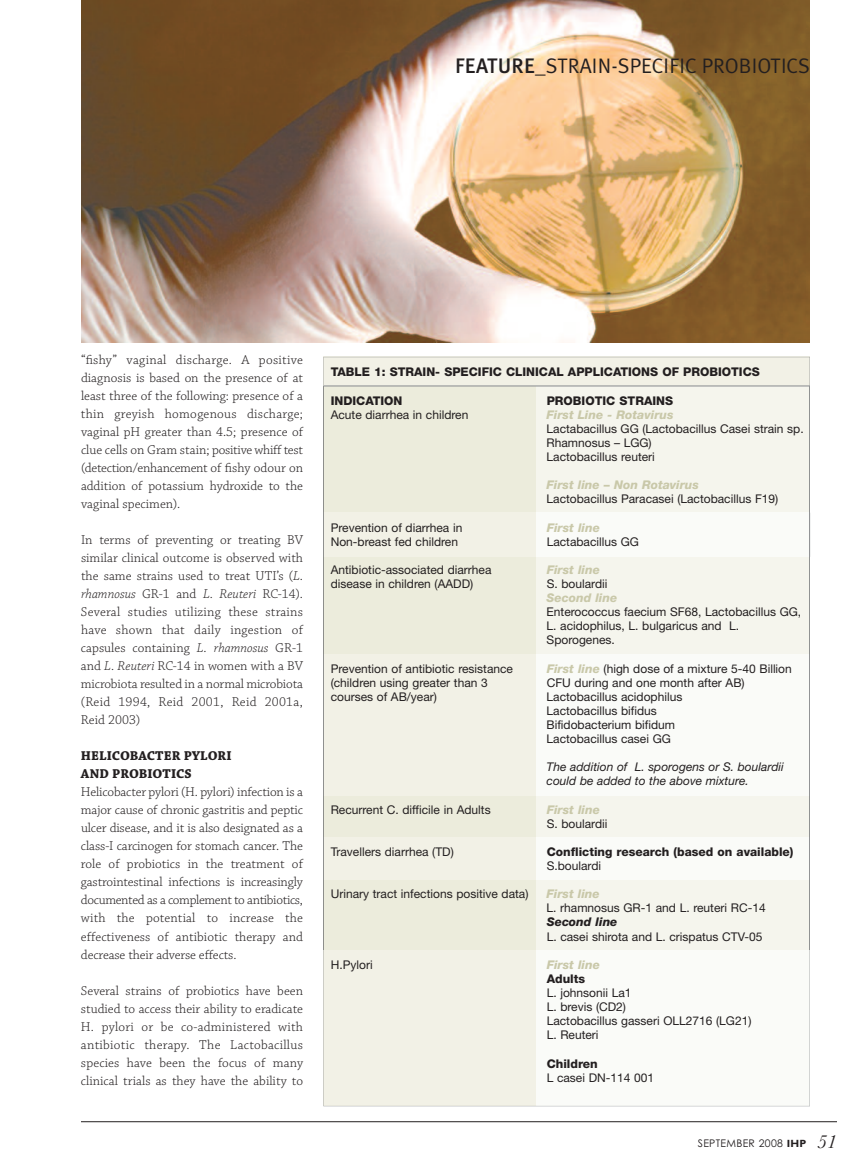
<style>
.page{position:relative;width:864px;height:1175px;background:#fff}
.page>*{position:absolute;margin:0;border:0;box-sizing:border-box;transform-origin:0 0}
.t1{font:21px "Meta Plus Normal";color:#231f20}
.t2{font:300 13.5px/18px "Chaparral Pro";color:#231f20;text-align:justify}
.t3{font:700 13.5px/18px "Chaparral Pro";color:#231f20}
.t4{font:12px/14.1px "Helvetica Neue";color:#231f20}
.t5{font:800 12px "Helvetica Neue";color:#231f20}
.t6{font:italic 800 12px "Helvetica Neue";color:#c9c8a9}
.t7{font:italic 12px/14.1px "Helvetica Neue";color:#231f20}
.t8{font:italic 800 12px "Helvetica Neue";color:#231f20}
.t9{font:10.5px "Century Gothic";letter-spacing:.03em;color:#231f20}
.s1{font-family:"Meta Plus";font-weight:500}
.s2{font-style:italic}
.s3{font-weight:800;font-style:italic;color:#c9c8a9}
.s4{font-family:"Gill Sans";font-weight:700}
.s5{font-family:"Baskerville";font-style:italic;font-size:19.5px}
</style>
<div class="page">
<img style="left:81px;top:0;width:729px;height:342px">
<hr style="left:81px;top:1121px;width:756px;height:1px;background:#231f20">
<div style="left:323px;top:386px;width:214px;height:126px;background:#ececdc"></div>
<div style="left:537px;top:386px;width:273px;height:126px;background:#f5f5ed"></div>
<svg style="left:323px;top:512px;width:487px;height:594px;fill:#f5f5ed"></svg>
<hr style="left:323px;top:386px;width:1px;height:126px;background:#8d8e8b">
<hr style="left:810px;top:386px;width:1px;height:126px;background:#909292">
<div style="left:323px;top:357px;width:487px;height:29px;background:#f2f1e6"></div>
<hr style="left:323px;top:512px;width:1px;height:45px;background:#8f908f">
<hr style="left:810px;top:512px;width:1px;height:45px;background:#929496">
<hr style="left:323px;top:557px;width:1px;height:97px;background:#8d8e8b">
<hr style="left:810px;top:557px;width:1px;height:97px;background:#909292">
<hr style="left:323px;top:654px;width:1px;height:142px;background:#8f908f">
<hr style="left:810px;top:654px;width:1px;height:142px;background:#929496">
<hr style="left:323px;top:796px;width:1px;height:41px;background:#8d8e8b">
<hr style="left:810px;top:796px;width:1px;height:41px;background:#909292">
<hr style="left:323px;top:837px;width:1px;height:43px;background:#8f908f">
<hr style="left:810px;top:837px;width:1px;height:43px;background:#929496">
<hr style="left:323px;top:880px;width:1px;height:70px;background:#8d8e8b">
<hr style="left:810px;top:880px;width:1px;height:70px;background:#909292">
<div style="left:323px;top:950px;width:214px;height:155px;background:#f2f1e6"></div>
<svg style="left:537px;top:950px;width:273px;height:155px"></svg>
<hr style="left:324px;top:385px;width:486px;height:1px;background:#939598">
<h1 class="t1" style="left:455px;top:53px;width:356px"><span class="s1">FEATURE</span>_STRAIN-SPECIFIC PROBIOTICS</h1>
<p class="t2" style="left:81px;top:352px;width:224px">“fishy” vaginal discharge. A positive diagnosis is based on the presence of at least three of the following: presence of a thin greyish homogenous discharge; vaginal pH greater than 4.5; presence of clue cells on Gram stain; positive whiff test (detection/enhancement of fishy odour on addition of potassium hydroxide to the vaginal specimen).</p>
<p class="t2" style="left:81px;top:532px;width:224px">In terms of preventing or treating BV similar clinical outcome is observed with the same strains used to treat UTI’s (<span class="s2">L</span>. <span class="s2">rhamnosus</span> GR-1 and <span class="s2">L. Reuteri</span> RC-14).<br>Several studies utilizing these strains have shown that daily ingestion of capsules containing <span class="s2">L</span>. <span class="s2">rhamnosus</span> GR-1 and <span class="s2">L. Reuteri</span> RC-14 in women with a BV microbiota resulted in a normal microbiota (Reid 1994, Reid 2001, Reid 2001a, Reid 2003)</p>
<p class="t3" style="left:81px;top:748px;width:152px">HELICOBACTER PYLORI<br>AND PROBIOTICS</p>
<p class="t2" style="left:81px;top:784px;width:224px">Helicobacter pylori (H. pylori) infection is a major cause of chronic gastritis and peptic ulcer disease, and it is also designated as a class-I carcinogen for stomach cancer. The role of probiotics in the treatment of gastrointestinal infections is increasingly documented as a complement to antibiotics, with the potential to increase the effectiveness of antibiotic therapy and decrease their adverse effects.</p>
<p class="t2" style="left:81px;top:982px;width:224px">Several strains of probiotics have been studied to access their ability to eradicate H. pylori or be co-administered with antibiotic therapy. The Lactobacillus species have been the focus of many clinical trials as they have the ability to</p>
<p class="t5" style="left:331px;top:368px;width:431px">TABLE 1: STRAIN- SPECIFIC CLINICAL APPLICATIONS OF PROBIOTICS</p>
<p class="t5" style="left:331px;top:396px;width:73px">INDICATION</p>
<p class="t5" style="left:547px;top:396px;width:128px">PROBIOTIC STRAINS</p>
<p class="t4" style="left:331px;top:408px;width:139px">Acute diarrhea in children</p>
<p class="t6" style="left:547px;top:410px;width:128px">First Line - Rotavirus</p>
<p class="t4" style="left:547px;top:422px;width:259px">Lactabacillus GG (Lactobacillus Casei strain sp.<br>Rhamnosus – LGG)<br>Lactobacillus reuteri</p>
<p class="t6" style="left:547px;top:480px;width:154px">First line – Non Rotavirus</p>
<p class="t4" style="left:547px;top:493px;width:233px">Lactobacillus Paracasei (Lactobacillus F19)</p>
<p class="t4" style="left:331px;top:521px;width:133px">Prevention of diarrhea in</p>
<p class="t6" style="left:547px;top:523px;width:55px">First line</p>
<p class="t4" style="left:331px;top:535px;width:129px">Non-breast fed children</p>
<p class="t4" style="left:547px;top:535px;width:94px">Lactabacillus GG</p>
<p class="t4" style="left:331px;top:563px;width:162px">Antibiotic-associated diarrhea</p>
<p class="t6" style="left:547px;top:565px;width:55px">First line</p>
<p class="t4" style="left:331px;top:578px;width:144px">disease in children (AADD)</p>
<p class="t4" style="left:547px;top:578px;width:62px">S. boulardii</p>
<p class="t6" style="left:547px;top:593px;width:72px">Second line</p>
<p class="t4" style="left:547px;top:606px;width:256px">Enterococcus faecium SF68, Lactobacillus GG,<br>L. acidophilus, L. bulgaricus and L.<br>Sporogenes.</p>
<p class="t4" style="left:331px;top:662px;width:184px">Prevention of antibiotic resistance</p>
<p class="t4" style="left:547px;top:662px;width:247px"><span class="s3">First line</span> (high dose of a mixture 5-40 Billion</p>
<p class="t4" style="left:331px;top:676px;width:159px">(children using greater than 3</p>
<p class="t4" style="left:547px;top:676px;width:199px">CFU during and one month after AB)</p>
<p class="t4" style="left:331px;top:690px;width:108px">courses of AB/year)</p>
<p class="t4" style="left:547px;top:690px;width:137px">Lactobacillus acidophilus<br>Lactobacillus bifidus<br>Bifidobacterium bifidum<br>Lactobacillus casei GG</p>
<p class="t7" style="left:547px;top:761px;width:239px">The addition of L. sporogens or S. boulardii could be added to the above mixture.</p>
<p class="t4" style="left:331px;top:803px;width:161px">Recurrent C. difficile in Adults</p>
<p class="t6" style="left:547px;top:805px;width:55px">First line</p>
<p class="t4" style="left:547px;top:817px;width:62px">S. boulardii</p>
<p class="t4" style="left:331px;top:845px;width:125px">Travellers diarrhea (TD)</p>
<p class="t5" style="left:547px;top:847px;width:248px">Conflicting research (based on available)</p>
<p class="t4" style="left:547px;top:860px;width:56px">S.boulardi</p>
<p class="t4" style="left:331px;top:888px;width:199px">Urinary tract infections positive data)</p>
<p class="t6" style="left:547px;top:889px;width:55px">First line</p>
<p class="t4" style="left:547px;top:902px;width:221px">L. rhamnosus GR-1 and L. reuteri RC-14</p>
<p class="t8" style="left:547px;top:918px;width:72px">Second line</p>
<p class="t4" style="left:547px;top:930px;width:217px">L. casei shirota and L. crispatus CTV-05</p>
<p class="t4" style="left:331px;top:958px;width:43px">H.Pylori</p>
<p class="t6" style="left:547px;top:960px;width:55px">First line</p>
<p class="t5" style="left:547px;top:974px;width:40px">Adults</p>
<p class="t4" style="left:547px;top:986px;width:206px">L. johnsonii La1<br>L. brevis (CD2)<br>Lactobacillus gasseri OLL2716 (LG21)<br>L. Reuteri</p>
<p class="t5" style="left:547px;top:1059px;width:53px">Children</p>
<p class="t4" style="left:547px;top:1071px;width:109px">L casei DN-114 001</p>
<p class="t9" style="left:698px;top:1137px;width:141px">SEPTEMBER 2008 <span class="s4">IHP</span> <span class="s5">51</span></p>
</div>
